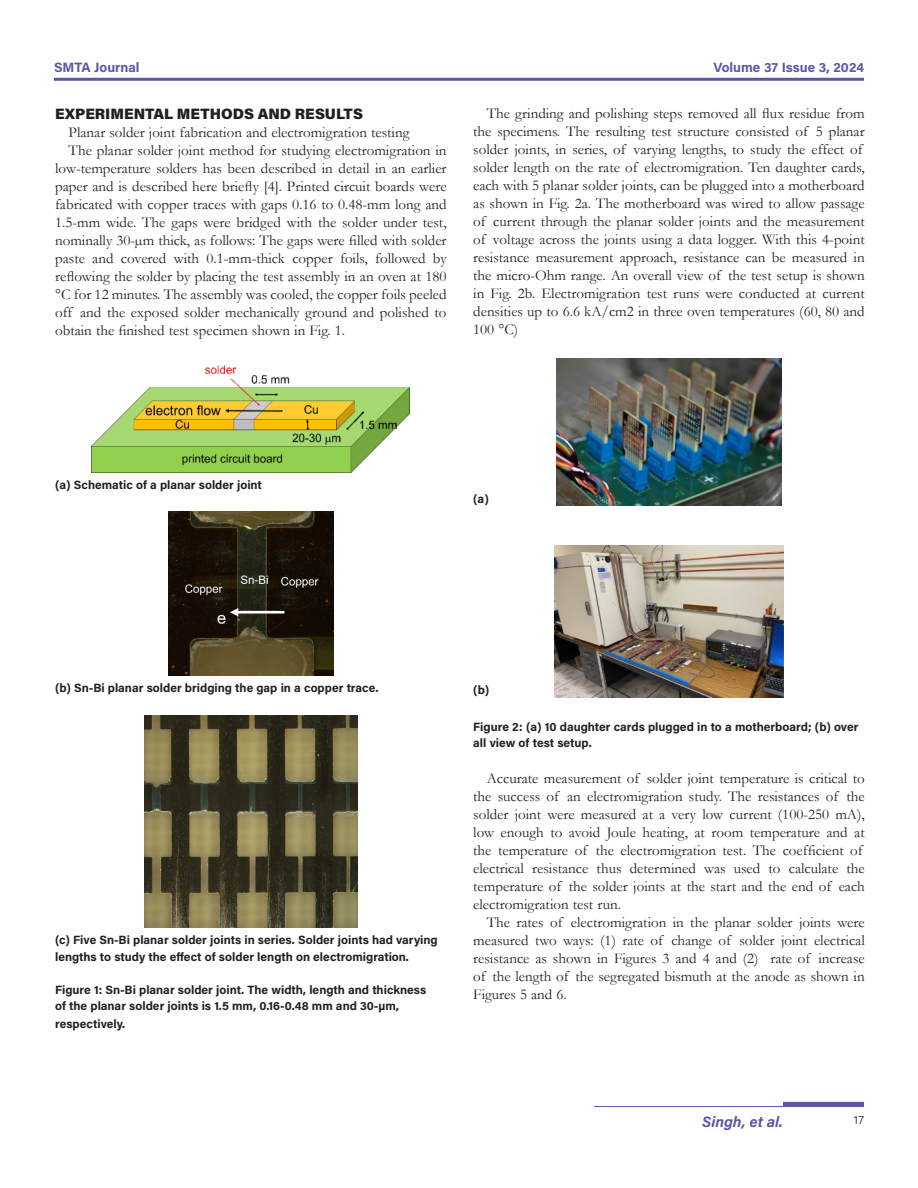
<style>
.page{position:relative;width:918px;height:1188px;background:#fff}
.page>*{position:absolute;margin:0;border:0;box-sizing:border-box;transform-origin:0 0}
.Body{font:15px/18px "Garamond";color:#231f20;text-align:justify}
.Article_Heading{font:900 15px "Acumin Pro";color:#231f20}
.t1{font:italic 700 15px "Acumin Pro";color:#5a57a5}
.t2{font:700 13.5px "Acumin Pro";color:#5a57a5}
.Figure{font:700 12px/16.5px "Acumin Pro";color:#231f20}
.t3{font:300 12px "Acumin Pro";color:#231f20}
</style>
<div class="page">
<hr style="left:54px;top:78px;width:810px;height:3px;background:#5a57a5">
<hr style="left:594px;top:1106px;width:270px;height:1px;background:#5a57a5">
<hr style="left:783px;top:1102px;width:81px;height:4px;background:#5a57a5">
<img style="left:92px;top:365px;width:318px;height:107px">
<img style="left:169px;top:511px;width:164px;height:165px">
<img style="left:145px;top:715px;width:212px;height:213px">
<img style="left:556px;top:358px;width:226px;height:148px">
<img style="left:554px;top:545px;width:230px;height:153px">
<p class="t2" style="left:54px;top:58px;width:87px">SMTA Journal</p>
<p class="t2" style="left:714px;top:58px;width:152px">Volume 37 Issue 3, 2024</p>
<p class="Article_Heading" style="left:55px;top:103px;width:310px">EXPERIMENTAL METHODS AND RESULTS</p>
<p class="Body" style="left:69px;top:123px;width:342px">Planar solder joint fabrication and electromigration testing</p>
<p class="Body" style="left:55px;top:141px;width:393px;text-indent:14px">The planar solder joint method for studying electromigration in low-temperature solders has been described in detail in an earlier paper and is described here briefly [4]. Printed circuit boards were fabricated with copper traces with gaps 0.16 to 0.48-mm long and 1.5-mm wide. The gaps were bridged with the solder under test, nominally 30-µm thick, as follows: The gaps were filled with solder paste and covered with 0.1-mm-thick copper foils, followed by reflowing the solder by placing the test assembly in an oven at 180 °C for 12 minutes. The assembly was cooled, the copper foils peeled off and the exposed solder mechanically ground and polished to obtain the finished test specimen shown in Fig. 1.</p>
<p class="Body" style="left:473px;top:104px;width:393px;text-align:left;text-indent:14px">The grinding and polishing steps removed all flux residue from the specimens. The resulting test structure consisted of 5 planar solder joints, in series, of varying lengths, to study the effect of solder length on the rate of electromigration. Ten daughter cards, each with 5 planar solder joints, can be plugged into a motherboard as shown in Fig. 2a. The motherboard was wired to allow passage of current through the planar solder joints and the measurement of voltage across the joints using a data logger. With this 4-point resistance measurement approach, resistance can be measured in the micro-Ohm range. An overall view of the test setup is shown in Fig. 2b. Electromigration test runs were conducted at current densities up to 6.6 kA/cm2 in three oven temperatures (60, 80 and 100 °C)</p>
<p class="Figure" style="left:55px;top:476px;width:208px">(a) Schematic of a planar solder joint</p>
<p class="Figure" style="left:473px;top:490px;width:17px">(a)</p>
<p class="Figure" style="left:55px;top:679px;width:325px">(b) Sn-Bi planar solder bridging the gap in a copper trace.</p>
<p class="Figure" style="left:55px;top:931px;width:384px">(c) Five Sn-Bi planar solder joints in series. Solder joints had varying lengths to study the effect of solder length on electromigration.</p>
<p class="Figure" style="left:55px;top:981px;width:373px">Figure 1: Sn-Bi planar solder joint. The width, length and thickness of the planar solder joints is 1.5 mm, 0.16-0.48 mm and 30-µm,</p>
<p class="Figure" style="left:55px;top:1015px;width:72px">respectively.</p>
<p class="Figure" style="left:473px;top:681px;width:17px">(b)</p>
<p class="Figure" style="left:473px;top:718px;width:387px">Figure 2: (a) 10 daughter cards plugged in to a motherboard; (b) over all view of test setup.</p>
<p class="Body" style="left:473px;top:769px;width:393px;text-align:left;text-indent:14px">Accurate measurement of solder joint temperature is critical to the success of an electromigration study. The resistances of the solder joint were measured at a very low current (100-250 mA), low enough to avoid Joule heating, at room temperature and at the temperature of the electromigration test. The coefficient of electrical resistance thus determined was used to calculate the temperature of the solder joints at the start and the end of each electromigration test run.</p>
<p class="Body" style="left:473px;top:913px;width:393px;text-indent:14px">The rates of electromigration in the planar solder joints were measured two ways: (1) rate of change of solder joint electrical resistance as shown in Figures 3 and 4 and (2) rate of increase of the length of the segregated bismuth at the anode as shown in Figures 5 and 6.</p>
<p class="t1" style="left:702px;top:1111px;width:82px">Singh, et al.</p>
<p class="t3" style="left:854px;top:1112px;width:12px">17</p>
</div>
